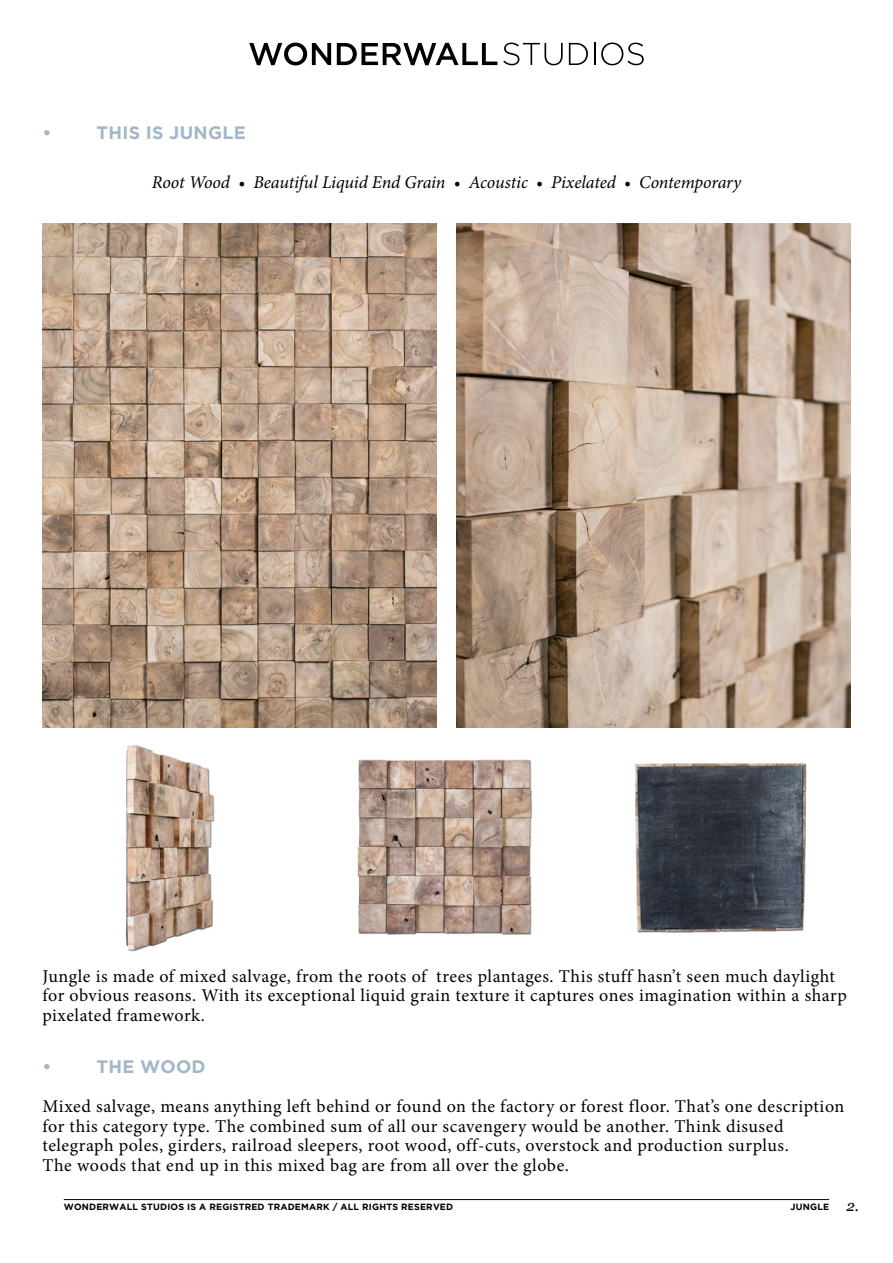
<style>
.page{position:relative;width:893px;height:1263px;background:#fff}
.page>*{position:absolute;margin:0;border:0;box-sizing:border-box;transform-origin:0 0}
.t1{font:18px/19.5px "Minion Pro";letter-spacing:.03em;color:#000}
.t2{font:italic 18px "Minion Pro";letter-spacing:-.01em;color:#000}
.t3{font:700 18px "Gotham";letter-spacing:.015em;color:#a3b7c9}
.t4{font:700 9px "Gotham";letter-spacing:.02em;color:#000}
.s1{font-family:"Georgia";font-weight:400;font-style:italic;font-size:15px}
</style>
<div class="page">
<hr style="left:64px;top:1199px;width:765px;height:1px;background:#000">
<svg style="left:249px;top:43px;width:82px;height:22px"></svg>
<svg style="left:337px;top:43px;width:160px;height:22px"></svg>
<svg style="left:503px;top:43px;width:60px;height:22px"></svg>
<svg style="left:569px;top:43px;width:19px;height:22px"></svg>
<svg style="left:594px;top:43px;width:1px;height:22px"></svg>
<svg style="left:601px;top:43px;width:43px;height:22px"></svg>
<img style="left:43px;top:223px;width:394px;height:504px">
<img style="left:357px;top:759px;width:175px;height:176px">
<img style="left:635px;top:763px;width:172px;height:170px">
<img style="left:125px;top:745px;width:90px;height:206px">
<img style="left:456px;top:223px;width:394px;height:504px">
<p class="t3" style="left:43px;top:122px;width:10px">•</p>
<p class="t3" style="left:97px;top:122px;width:151px">THIS IS JUNGLE</p>
<p class="t2" style="left:152px;top:170px;width:591px">Root Wood • Beautiful Liquid End Grain • Acoustic • Pixelated • Contemporary</p>
<p class="t1" style="left:43px;top:966px;width:806px">Jungle is made of mixed salvage, from the roots of trees plantages. This stuff hasn’t seen much daylight for obvious reasons. With its exceptional liquid grain texture it captures ones imagination within a sharp pixelated framework.</p>
<p class="t3" style="left:43px;top:1057px;width:10px">•</p>
<p class="t3" style="left:97px;top:1057px;width:111px">THE WOOD</p>
<p class="t1" style="left:43px;top:1097px;width:803px">Mixed salvage, means anything left behind or found on the factory or forest floor. That’s one description for this category type. The combined sum of all our scavengery would be another. Think disused telegraph poles, girders, railroad sleepers, root wood, off-cuts, overstock and production surplus.<br>The woods that end up in this mixed bag are from all over the globe.</p>
<p class="t4" style="left:64px;top:1201px;width:391px">WONDERWALL STUDIOS IS A REGISTRED TRADEMARK / ALL RIGHTS RESERVED</p>
<p class="t4" style="left:791px;top:1201px;width:70px">JUNGLE <span class="s1">2.</span></p>
</div>
